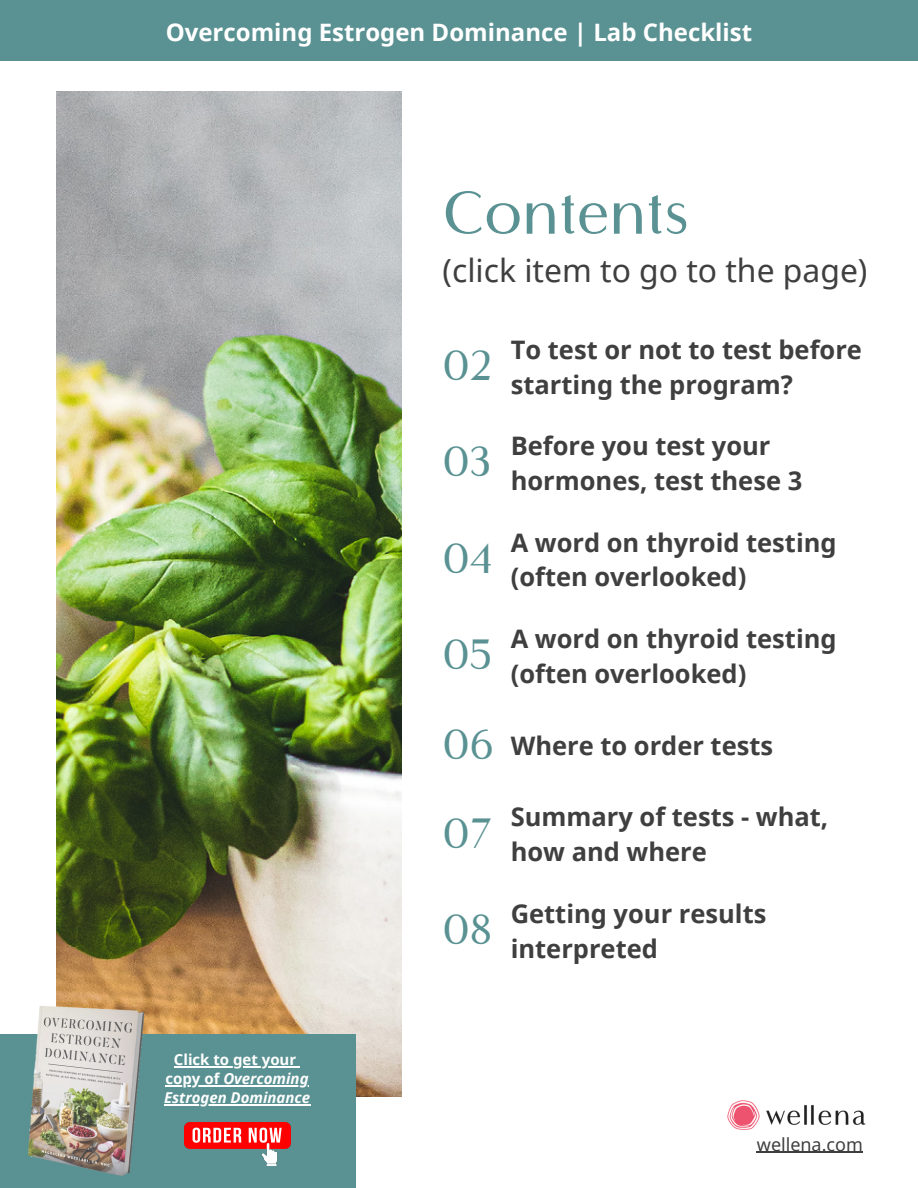
<style>
.page{position:relative;width:918px;height:1188px;background:#fff}
.page>*{position:absolute;margin:0;border:0;box-sizing:border-box;transform-origin:0 0}
.t1{font:600 60.75px "Flatline";color:#5a9192}
.t2{font:600 42.15px "Flatline";color:#5a9192}
.t3{font:31.95px "Noto Sans";color:#403f40}
.t4{font:700 25.5px/34.8px "Noto Sans";color:#403f40}
.t5{font:700 24px "Noto Sans";color:#fff}
.t6{font:18px "Noto Sans";color:#403f40}
.t7{font:italic 700 15px/19.2px "Noto Sans";color:#fff}
.t8{font:700 15px "Noto Sans";color:#fff}
.s1{font-style:normal}
</style>
<div class="page">
<div style="left:0;top:0;width:918px;height:60px;background:#5a9192"></div>
<hr style="left:757px;top:1152px;width:106px;height:1px;background:#403f40">
<img style="left:56px;top:92px;width:345px;height:1004px">
<img style="left:727px;top:1100px;width:139px;height:30px">
<div style="left:0;top:1034px;width:356px;height:154px;background:#5a9192"></div>
<img style="left:28px;top:1001px;width:119px;height:175px">
<img style="left:184px;top:1123px;width:106px;height:43px">
<hr style="left:174px;top:1066px;width:122px;height:1px;background:#fff">
<hr style="left:166px;top:1085px;width:57px;height:1px;background:#fff">
<hr style="left:223px;top:1085px;width:86px;height:1px;background:#fff">
<hr style="left:164px;top:1104px;width:146px;height:2px;background:#fff">
<p class="t5" style="left:166px;top:16px;width:588px">Overcoming Estrogen Dominance | Lab Checklist</p>
<h3 class="t1" style="left:442px;top:178px;width:248px">Contents</h3>
<p class="t3" style="left:443px;top:248px;width:427px">(click item to go to the page)</p>
<h3 class="t2" style="left:442px;top:341px;width:51px">02</h3>
<p class="t4" style="left:511px;top:331px;width:353px">To test or not to test before starting the program?</p>
<p class="t2" style="left:442px;top:437px;width:50px">03</p>
<p class="t4" style="left:511px;top:428px;width:293px">Before you test your hormones, test these 3</p>
<h2 class="t2" style="left:442px;top:534px;width:52px">04</h2>
<p class="t4" style="left:511px;top:524px;width:327px">A word on thyroid testing (often overlooked)</p>
<p class="t2" style="left:442px;top:630px;width:51px">05</p>
<h1 class="t4" style="left:511px;top:621px;width:327px">A word on thyroid testing (often overlooked)</h1>
<h3 class="t2" style="left:442px;top:720px;width:53px">06</h3>
<p class="t4" style="left:511px;top:727px;width:264px">Where to order tests</p>
<h3 class="t2" style="left:442px;top:809px;width:51px">07</h3>
<p class="t4" style="left:511px;top:799px;width:319px">Summary of tests - what, how and where</p>
<p class="t8" style="left:174px;top:1049px;width:124px">Click to get your</p>
<h4 class="t7" style="left:164px;top:1069px;width:148px"><span class="s1">copy of</span> Overcoming<br>Estrogen Dominance</h4>
<h3 class="t2" style="left:442px;top:905px;width:51px">08</h3>
<p class="t4" style="left:511px;top:896px;width:257px">Getting your results interpreted</p>
<h3 class="t6" style="left:757px;top:1132px;width:108px">wellena.com</h3>
</div>
